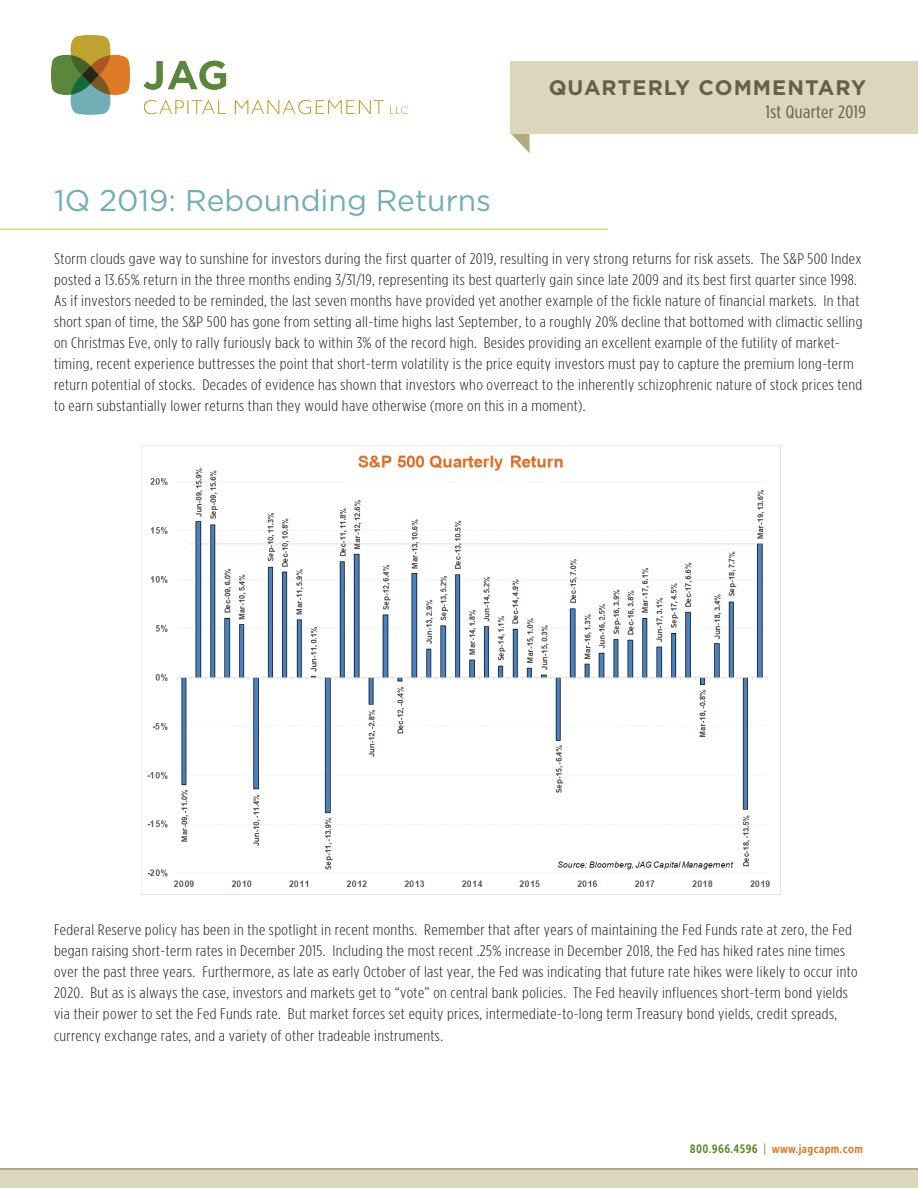
<style>
.page{position:relative;width:918px;height:1188px;background:#fff}
.page>*{position:absolute;margin:0;border:0;box-sizing:border-box;transform-origin:0 0}
.t1{font:30px "Gotham";color:#72aeb6}
.t2{font:700 21px "Gotham";letter-spacing:.05em;color:#676049}
.t3{font:17.85px "Gotham Condensed";letter-spacing:.02em;color:#676049;scale:1.18 1}
.t4{font:300 15.3px/21px "Gotham Condensed";letter-spacing:.02em;color:#231f20;scale:1.18 1}
.t5{font:12px "Museo Sans Cond 700";letter-spacing:.03em;color:#de791b}
.s1{color:#5c8727}
.s2{color:#b1aa7d}
</style>
<div class="page">
<svg style="left:511px;top:134px;width:19px;height:19px"></svg>
<div style="left:511px;top:61px;width:407px;height:73px;background:#dad7bd"></div>
<div style="left:0;top:1168px;width:918px;height:18px;background:linear-gradient(to right,#dad7bd,#dad7bd)"></div>
<img style="left:51px;top:35px;width:357px;height:80px">
<div style="left:0;top:1171px;width:918px;height:17px;background:#dad7bd"></div>
<hr style="left:0;top:228px;width:608px;height:2px;background:#e8d665">
<img style="left:141px;top:445px;width:639px;height:450px">
<h1 class="t1" style="left:54px;top:184px;width:439px">1Q 2019: Rebounding Returns</h1>
<h2 class="t2" style="left:549px;top:74px;width:319px">QUARTERLY COMMENTARY</h2>
<p class="t3" style="left:765px;top:102px;width:87px">1st Quarter 2019</p>
<p class="t4" style="left:54px;top:248px;width:687px">Storm clouds gave way to sunshine for investors during the first quarter of 2019, resulting in very strong returns for risk assets. The S&amp;P 500 Index posted a 13.65% return in the three months ending 3/31/19, representing its best quarterly gain since late 2009 and its best first quarter since 1998.<br>As if investors needed to be reminded, the last seven months have provided yet another example of the fickle nature of financial markets. In that short span of time, the S&amp;P 500 has gone from setting all-time highs last September, to a roughly 20% decline that bottomed with climactic selling on Christmas Eve, only to rally furiously back to within 3% of the record high. Besides providing an excellent example of the futility of market&shy;timing, recent experience buttresses the point that short-term volatility is the price equity investors must pay to capture the premium long-term return potential of stocks. Decades of evidence has shown that investors who overreact to the inherently schizophrenic nature of stock prices tend to earn substantially lower returns than they would have otherwise (more on this in a moment).</p>
<p class="t4" style="left:54px;top:919px;width:683px">Federal Reserve policy has been in the spotlight in recent months. Remember that after years of maintaining the Fed Funds rate at zero, the Fed began raising short-term rates in December 2015. Including the most recent .25% increase in December 2018, the Fed has hiked rates nine times over the past three years. Furthermore, as late as early October of last year, the Fed was indicating that future rate hikes were likely to occur into 2020. But as is always the case, investors and markets get to “vote” on central bank policies. The Fed heavily influences short-term bond yields via their power to set the Fed Funds rate. But market forces set equity prices, intermediate-to-long term Treasury bond yields, credit spreads, currency exchange rates, and a variety of other tradeable instruments.</p>
<p class="t5" style="left:690px;top:1142px;width:175px"><span class="s1">800.966.4596</span> <span class="s2">|</span> www.jagcapm.com</p>
</div>
